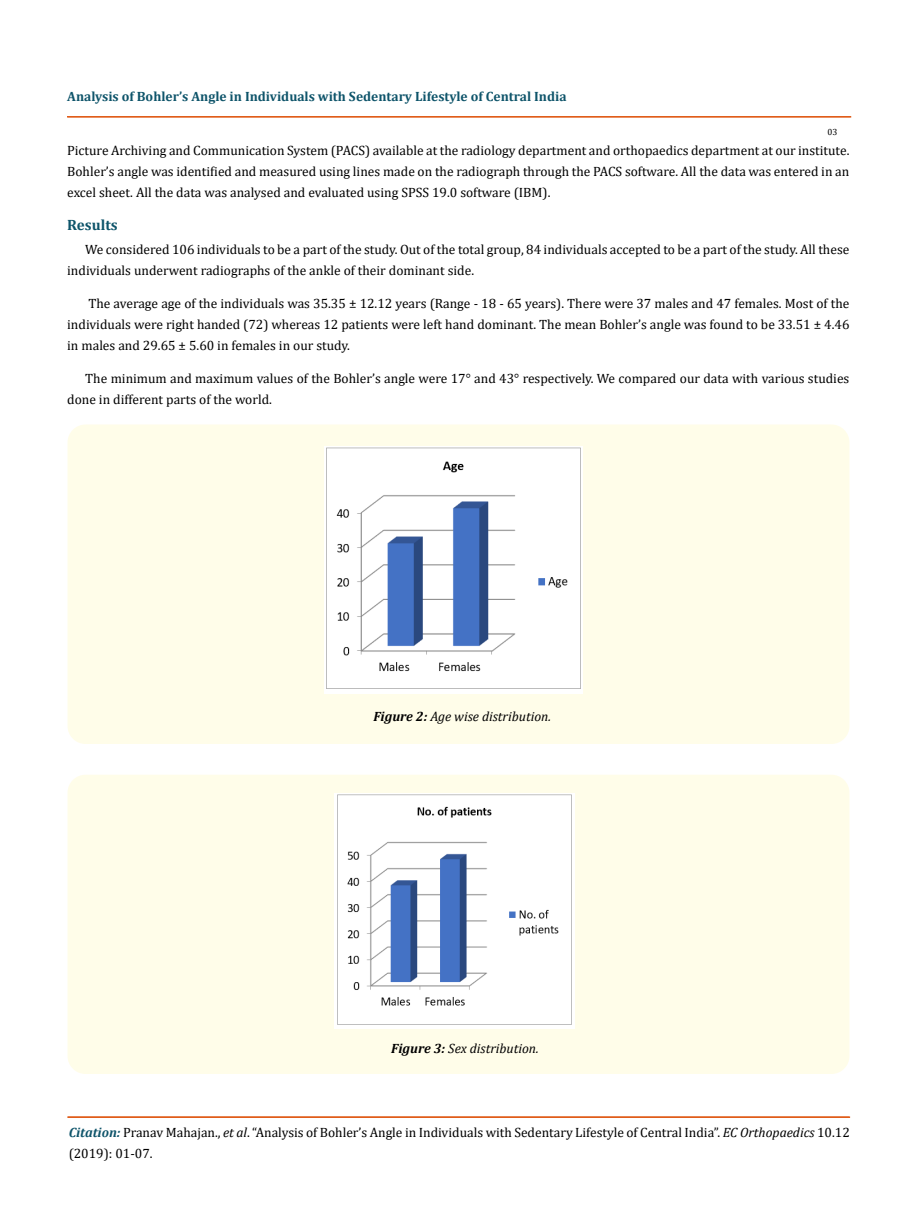
<style>
.page{position:relative;width:917px;height:1224px;background:#fff}
.page>*{position:absolute;margin:0;border:0;box-sizing:border-box;transform-origin:0 0}
.t1{font:700 15px "Cambria";color:#0e546a}
.t2{font:13.5px/21px "Cambria";color:#000}
.t3{font:700 13.5px "Cambria";color:#0e546a}
.t4{font:italic 13.5px "Cambria";color:#000}
.t5{font:9px "Cambria";color:#000}
.s1{font-weight:700}
.s2{font-weight:700;font-style:italic;color:#0e546a}
.s3{font-style:italic}
</style>
<div class="page">
<hr style="left:68px;top:117px;width:782px;height:1px;background:#e05d1a">
<div style="left:67px;top:116px;width:783px;height:1px;border:1px solid #e05d1a"></div>
<div style="left:68px;top:1117px;width:781px;height:1px;border:1px solid #e05d1a"></div>
<div style="left:68px;top:424px;width:781px;height:320px;background:#fffde9;border-radius:18px"></div>
<img style="left:324px;top:446px;width:259px;height:247px">
<div style="left:68px;top:775px;width:781px;height:299px;background:#fffde9;border-radius:18px"></div>
<img style="left:335px;top:793px;width:239px;height:235px">
<p class="t3" style="left:67px;top:87px;width:501px">Analysis of Bohler’s Angle in Individuals with Sedentary Lifestyle of Central India</p>
<p class="t5" style="left:827px;top:127px;width:11px">03</p>
<p class="t2" style="left:67px;top:140px;width:783px;text-align:justify">Picture Archiving and Communication System (PACS) available at the radiology department and orthopaedics department at our institute.<br>Bohler’s angle was identified and measured using lines made on the radiograph through the PACS software. All the data was entered in an excel sheet. All the data was analysed and evaluated using SPSS 19.0 software (IBM).</p>
<p class="t1" style="left:67px;top:214px;width:52px">Results</p>
<p class="t2" style="left:67px;top:239px;width:783px;text-indent:18px">We considered 106 individuals to be a part of the study. Out of the total group, 84 individuals accepted to be a part of the study. All these individuals underwent radiographs of the ankle of their dominant side.</p>
<p class="t2" style="left:67px;top:293px;width:783px;text-align:justify;text-indent:21px">The average age of the individuals was 35.35 ± 12.12 years (Range - 18 - 65 years). There were 37 males and 47 females. Most of the individuals were right handed (72) whereas 12 patients were left hand dominant. The mean Bohler’s angle was found to be 33.51 ± 4.46 in males and 29.65 ± 5.60 in females in our study.</p>
<p class="t2" style="left:67px;top:368px;width:783px;text-indent:18px">The minimum and maximum values of the Bohler’s angle were 17° and 43° respectively. We compared our data with various studies done in different parts of the world.</p>
<p class="t4" style="left:373px;top:707px;width:179px"><span class="s1">Figure 2:</span> Age wise distribution.</p>
<p class="t4" style="left:391px;top:1039px;width:149px"><span class="s1">Figure 3:</span> Sex distribution.</p>
<p class="t2" style="left:69px;top:1121px;width:782px"><span class="s2">Citation:</span> Pranav Mahajan., <span class="s3">et al</span>. “Analysis of Bohler’s Angle in Individuals with Sedentary Lifestyle of Central India”. <span class="s3">EC Orthopaedics</span> 10.12 (2019): 01-07.</p>
</div>
